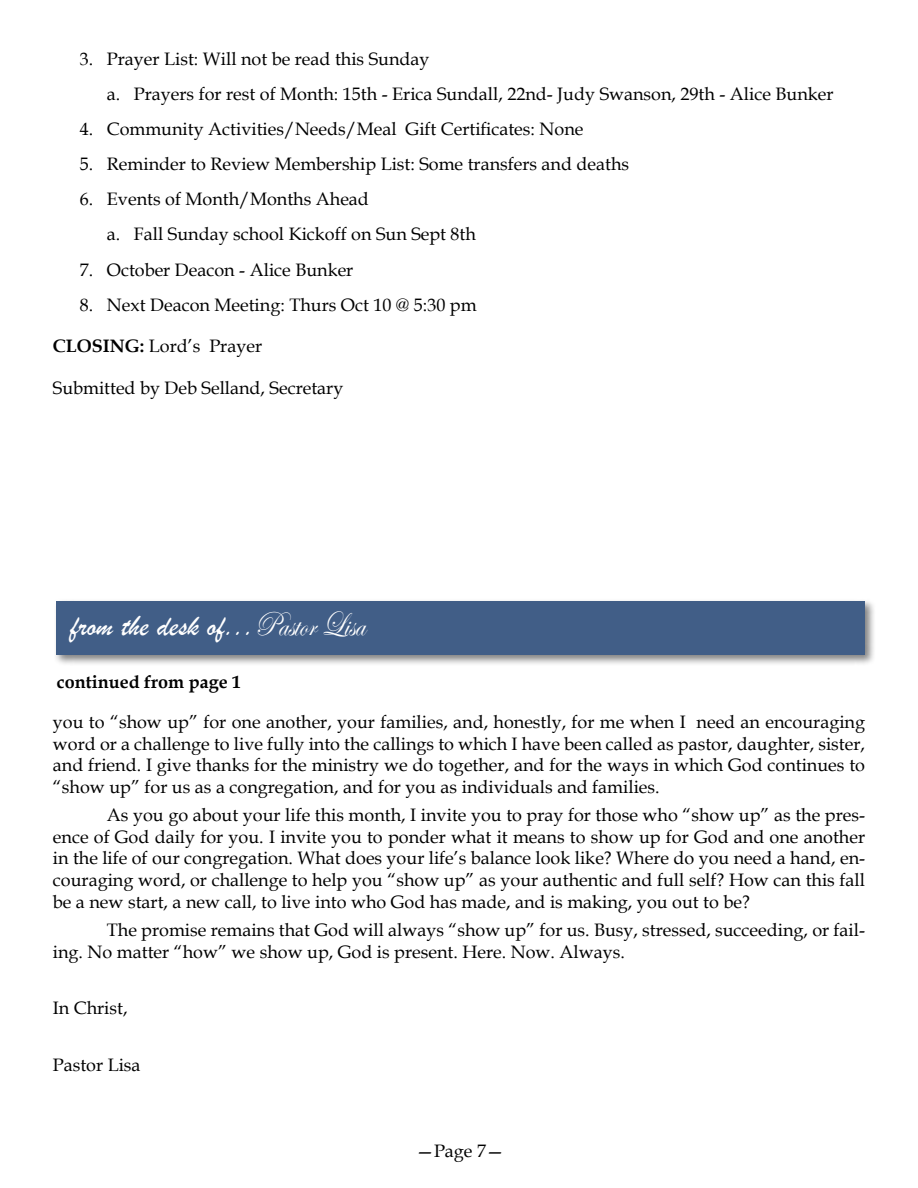
<style>
.page{position:relative;width:918px;height:1188px;background:#fff}
.page>*{position:absolute;margin:0;border:0;box-sizing:border-box;transform-origin:0 0}
.t1{font:30px "Brush Script";color:#fff}
.t2{font:18px/21.6px "Book Antiqua";color:#000}
.t3{font:700 18px "Book Antiqua";color:#000}
.s1{font-weight:700}
.s2{font-family:"Edwardian Script ITC";font-size:35.4px}
</style>
<div class="page">
<div style="left:54px;top:598px;width:822px;height:68px;background:#000;opacity:.5"></div>
<div style="left:56px;top:601px;width:809px;height:54px;background:#415e87"></div>
<p class="t2" style="left:107px;top:41px;width:728px;line-height:35.1px;text-indent:-27px">3. Prayer List: Will not be read this Sunday<br>a. Prayers for rest of Month: 15th - Erica Sundall, 22nd- Judy Swanson, 29th - Alice Bunker</p>
<p class="t2" style="left:80px;top:118px;width:505px">4. Community Activities/Needs/Meal Gift Certificates: None</p>
<p class="t2" style="left:80px;top:153px;width:551px">5. Reminder to Review Membership List: Some transfers and deaths</p>
<p class="t2" style="left:107px;top:181px;width:371px;line-height:35.1px;text-indent:-27px">6. Events of Month/Months Ahead<br>a. Fall Sunday school Kickoff on Sun Sept 8th</p>
<p class="t2" style="left:80px;top:258px;width:275px">7. October Deacon - Alice Bunker</p>
<p class="t2" style="left:80px;top:293px;width:398px">8. Next Deacon Meeting: Thurs Oct 10 @ 5:30 pm</p>
<p class="t2" style="left:53px;top:335px;width:211px"><span class="s1">CLOSING:</span> Lord’s Prayer</p>
<p class="t2" style="left:53px;top:377px;width:292px">Submitted by Deb Selland, Secretary</p>
<h1 class="t1" style="left:70px;top:608px;width:296px">from the desk of...<span class="s2">Pastor Lisa</span></h1>
<p class="t3" style="left:57px;top:670px;width:186px">continued from page 1</p>
<p class="t2" style="left:53px;top:711px;width:814px;text-align:justify">you to “show up” for one another, your families, and, honestly, for me when I need an encouraging word or a challenge to live fully into the callings to which I have been called as pastor, daughter, sister, and friend. I give thanks for the ministry we do together, and for the ways in which God continues to “show up” for us as a congregation, and for you as individuals and families.</p>
<p class="t2" style="left:53px;top:804px;width:814px;text-align:justify;text-indent:54px">As you go about your life this month, I invite you to pray for those who “show up” as the pres&shy;ence of God daily for you. I invite you to ponder what it means to show up for God and one another in the life of our congregation. What does your life’s balance look like? Where do you need a hand, en&shy;couraging word, or challenge to help you “show up” as your authentic and full self? How can this fall be a new start, a new call, to live into who God has made, and is making, you out to be?</p>
<p class="t2" style="left:53px;top:919px;width:814px;text-indent:54px">The promise remains that God will always “show up” for us. Busy, stressed, succeeding, or fail&shy;ing. No matter “how” we show up, God is present. Here. Now. Always.</p>
<p class="t2" style="left:53px;top:997px;width:76px">In Christ,</p>
<p class="t2" style="left:53px;top:1054px;width:89px">Pastor Lisa</p>
<p class="t2" style="left:416px;top:1140px;width:90px">—Page 7—</p>
</div>
